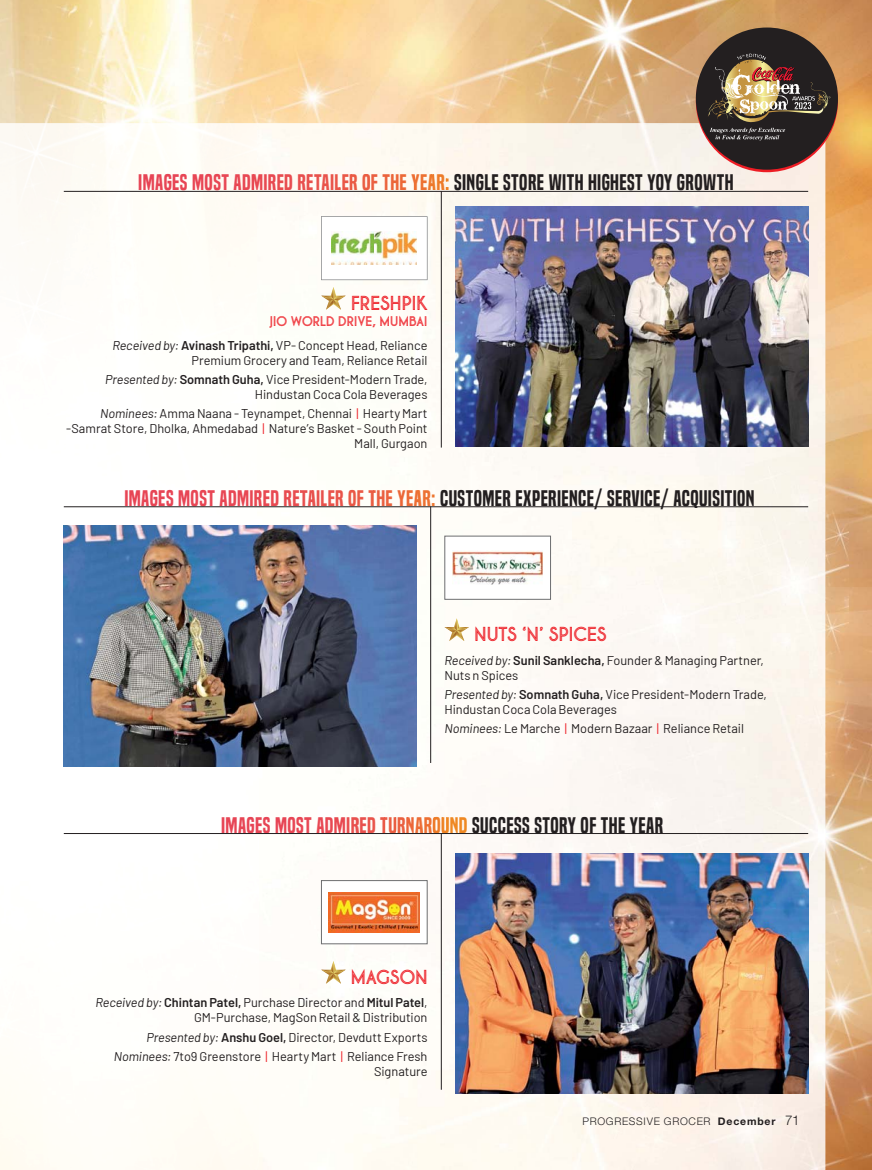
<style>
.page{position:relative;width:872px;height:1170px;background:#fff}
.page>*{position:absolute;margin:0;border:0;box-sizing:border-box;transform-origin:0 0}
.t1{font:21.75px "Pinstripe Limo";color:#ed1c24}
.t2{font:21px "Built Titling Sb";letter-spacing:.02em;color:#231f20}
.t3{font:15px "Pinstripe Limo";letter-spacing:.01em;color:#ed1c24}
.t4{font:12.75px/15px "Barlow";color:#231f20;text-align:right}
.t5{font:300 10.5px "Helvetica Neue LT Std";letter-spacing:.07em;color:#231f20}
.s1{color:#e74555}
.s2{color:#e84655}
.s3{color:#e84654}
.s4{color:#e84754}
.s5{color:#e84753}
.s6{color:#e84853}
.s7{color:#e84852}
.s8{color:#e84951}
.s9{color:#e84c50}
.s10{color:#e84d50}
.s11{color:#e84f4e}
.s12{color:#e8514e}
.s13{color:#e8524c}
.s14{color:#e9534b}
.s15{color:#e9544a}
.s16{color:#ea5548}
.s17{color:#ea5747}
.s18{color:#ea5945}
.s19{color:#ea5d42}
.s20{color:#ea5f40}
.s21{color:#eb633c}
.s22{color:#eb653b}
.s23{color:#ec6937}
.s24{color:#ed6e33}
.s25{color:#ed7131}
.s26{color:#ed772c}
.s27{color:#ed7b28}
.s28{color:#ee8024}
.s29{font-style:italic}
.s30{font-weight:600}
.s31{color:#ed1c24}
.s32{color:#e84952}
.s33{color:#e84d4f}
.s34{color:#e84e4f}
.s35{color:#e8504e}
.s36{color:#e8514d}
.s37{color:#ea5846}
.s38{color:#ea5a45}
.s39{color:#eb623d}
.s40{color:#ec6738}
.s41{color:#ec6a36}
.s42{color:#ed6e34}
.s43{color:#ed7132}
.s44{color:#ed752e}
.s45{color:#e9534a}
.s46{color:#ea6040}
.s47{color:#eb643b}
.s48{color:#ec6c35}
.s49{color:#ed6f32}
.s50{color:#ed782c}
.s51{color:#ee7f25}
.s52{color:#ef8822}
.s53{font-weight:700}
.s54{font-size:13.5px}
</style>
<div class="page">
<img style="left:0;top:0;width:872px;height:1169px">
<img style="left:0;top:123px;width:825px;height:1046px">
<div style="left:696px;top:28px;width:142px;height:142px;background:#231f20;border-radius:50%"></div>
<svg style="left:707px;top:54px;width:123px;height:86px"></svg>
<svg style="left:321px;top:287px;width:25px;height:23px"></svg>
<img style="left:455px;top:206px;width:353px;height:240px">
<img style="left:64px;top:525px;width:353px;height:241px">
<svg style="left:444px;top:618px;width:25px;height:23px"></svg>
<svg style="left:321px;top:960px;width:25px;height:23px"></svg>
<img style="left:455px;top:853px;width:353px;height:240px">
<svg style="left:321px;top:216px;width:106px;height:64px"></svg>
<img style="left:332px;top:231px;width:85px;height:34px">
<div style="left:445px;top:536px;width:105px;height:63px;background:#fff"></div>
<div style="left:444px;top:535px;width:107px;height:64px;border:1px solid #6d6e70"></div>
<img style="left:452px;top:550px;width:91px;height:34px">
<div style="left:321px;top:880px;width:106px;height:63px;background:#fff"></div>
<div style="left:321px;top:880px;width:106px;height:64px;border:1px solid #6d6e70"></div>
<img style="left:329px;top:892px;width:90px;height:40px">
<hr style="left:64px;top:191px;width:744px;height:1px;background:#231f20">
<hr style="left:64px;top:506px;width:744px;height:1px;background:#231f20">
<hr style="left:64px;top:833px;width:744px;height:1px;background:#231f20">
<hr style="left:441px;top:191px;width:1px;height:256px;background:#231f20">
<hr style="left:441px;top:833px;width:1px;height:256px;background:#231f20">
<hr style="left:430px;top:506px;width:1px;height:257px;background:#231f20">
<h2 class="t2" style="left:138px;top:170px;width:597px"><span class="s1">IMAGE</span><span class="s2">S M</span><span class="s3">OS</span><span class="s4">T</span> <span class="s5">A</span><span class="s6">D</span><span class="s7">M</span><span class="s8">IR</span><span class="s9">E</span><span class="s10">D</span> <span class="s11">R</span><span class="s12">E</span><span class="s13">T</span><span class="s14">A</span><span class="s15">I</span><span class="s16">L</span><span class="s17">E</span><span class="s18">R</span> <span class="s19">O</span><span class="s20">F</span> <span class="s21">T</span><span class="s22">H</span><span class="s23">E</span> <span class="s24">Y</span><span class="s25">E</span><span class="s26">A</span><span class="s27">R</span><span class="s28">:</span> SINGLE STORE WITH HIGHEST YoY GROWTH</h2>
<h1 class="t1" style="left:351px;top:291px;width:78px">FRESHPIK</h1>
<p class="t3" style="left:270px;top:313px;width:159px">JIO WORLD DRIVE, MUMBAI</p>
<p class="t4" style="left:112px;top:337px;width:317px"><span class="s29">Received by:</span> <span class="s30">Avinash Tripathi,</span> VP- Concept Head, Reliance<br>Premium Grocery and Team, Reliance Retail</p>
<p class="t4" style="left:105px;top:371px;width:324px"><span class="s29">Presented by:</span> <span class="s30">Somnath Guha,</span> Vice President-Modern Trade,<br>Hindustan Coca Cola Beverages</p>
<p class="t4" style="left:66px;top:405px;width:363px"><span class="s29">Nominees:</span> Amma Naana - Teynampet, Chennai <span class="s31">|</span> Hearty Mart -Samrat Store, Dholka, Ahmedabad <span class="s31">|</span> Nature’s Basket - South Point<br>Mall, Gurgaon</p>
<h2 class="t2" style="left:124px;top:485px;width:631px"><span class="s1">IMAGES M</span><span class="s2">O</span><span class="s3">ST A</span><span class="s4">D</span><span class="s5">M</span><span class="s6">I</span><span class="s7">R</span><span class="s32">E</span><span class="s8">D</span> <span class="s9">R</span><span class="s33">E</span><span class="s34">T</span><span class="s35">A</span><span class="s36">I</span><span class="s13">L</span><span class="s14">E</span><span class="s15">R</span> <span class="s37">O</span><span class="s38">F</span> <span class="s19">T</span><span class="s20">H</span><span class="s39">E</span> <span class="s40">Y</span><span class="s41">E</span><span class="s42">A</span><span class="s43">R</span><span class="s44">:</span> CUSTOMER EXPERIENCE/ SERVICE/ ACQUISITION</h2>
<h1 class="t1" style="left:474px;top:622px;width:134px">NUTS ‘N’ SPICES</h1>
<p class="t4" style="left:444px;top:652px;width:321px;text-align:left"><span class="s29">Received by:</span> <span class="s30">Sunil Sanklecha,</span> Founder &amp; Managing Partner,<br>Nuts n Spices</p>
<p class="t4" style="left:444px;top:686px;width:324px;text-align:left"><span class="s29">Presented by:</span> <span class="s30">Somnath Guha,</span> Vice President-Modern Trade,<br>Hindustan Coca Cola Beverages</p>
<p class="t4" style="left:444px;top:720px;width:301px"><span class="s29">Nominees:</span> Le Marche <span class="s31">|</span> Modern Bazaar <span class="s31">|</span> Reliance Retail</p>
<h2 class="t2" style="left:221px;top:812px;width:443px"><span class="s1">IMAGES M</span><span class="s2">O</span><span class="s3">S</span><span class="s4">T</span> <span class="s6">A</span><span class="s7">D</span><span class="s8">M</span><span class="s34">I</span><span class="s35">R</span><span class="s36">E</span><span class="s45">D</span> <span class="s37">T</span><span class="s19">U</span><span class="s46">R</span><span class="s47">N</span><span class="s48">A</span><span class="s49">R</span><span class="s50">O</span><span class="s51">U</span><span class="s52">ND</span> SUCCESS STORY OF THE YEAR</h2>
<h1 class="t1" style="left:351px;top:965px;width:78px">MAGSON</h1>
<p class="t4" style="left:95px;top:994px;width:333px"><span class="s29">Received by:</span> <span class="s30">Chintan Patel,</span> Purchase Director and <span class="s30">Mitul Patel</span>,<br>GM-Purchase, MagSon Retail &amp; Distribution</p>
<p class="t4" style="left:114px;top:1026px;width:315px;line-height:19.2px"><span class="s29">Presented by:</span> <span class="s30">Anshu Goel,</span> Director, Devdutt Exports<br><span class="s29">Nominees:</span> 7to9 Greenstore <span class="s31">|</span> Hearty Mart <span class="s31">|</span> Reliance Fresh</p>
<p class="t4" style="left:374px;top:1063px;width:55px">Signature</p>
<p class="t5" style="left:582px;top:1117px;width:218px">PROGRESSIVE GROCER <span class="s53">December</span> <span class="s54">71</span></p>
</div>
